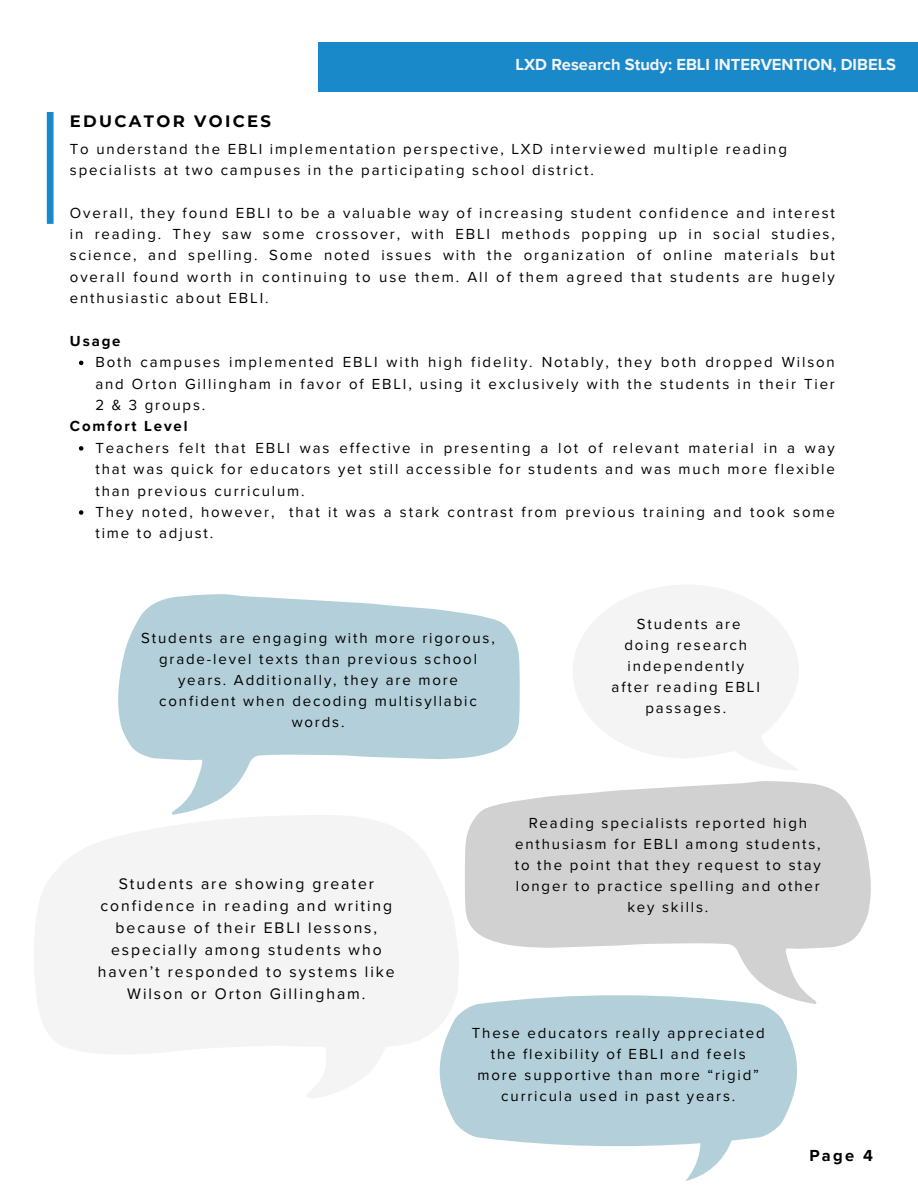
<style>
.page{position:relative;width:918px;height:1188px;background:#fff}
.page>*{position:absolute;margin:0;border:0;box-sizing:border-box;transform-origin:0 0}
.t1{font:700 16.5px "Proxima Nova";color:#f4f4f4}
.t2{font:700 16.5px "Montserrat";letter-spacing:.14em;color:#000}
.t3{font:700 16.5px "Proxima Nova";color:#000}
.t4{font:15.75px "Proxima Nova";letter-spacing:.125em;color:#000}
.t5{font:15px/21.3px "Proxima Nova";letter-spacing:.125em;color:#000;text-align:justify}
.t6{font:700 15px "Proxima Nova";letter-spacing:.125em;color:#000}
</style>
<div class="page">
<div style="left:319px;top:43px;width:599px;height:48px;background:#1a89ca"></div>
<div style="left:47px;top:112px;width:7px;height:112px;background:#1a89ca"></div>
<svg style="left:465px;top:781px;width:406px;height:223px;fill:#d1d1d1"></svg>
<svg style="left:118px;top:594px;width:402px;height:220px;fill:#b3d0da"></svg>
<svg style="left:34px;top:815px;width:425px;height:283px;fill:#f4f4f4"></svg>
<svg style="left:435px;top:992px;width:367px;height:189px;fill:#b3d0da"></svg>
<svg style="left:573px;top:585px;width:226px;height:185px"></svg>
<svg style="left:79px;top:361px;width:4px;height:4px"></svg>
<svg style="left:79px;top:446px;width:4px;height:5px"></svg>
<svg style="left:79px;top:510px;width:4px;height:5px"></svg>
<p class="t2" style="left:70px;top:111px;width:203px">EDUCATOR VOICES</p>
<p class="t1" style="left:516px;top:55px;width:382px">LXD Research Study: EBLI INTERVENTION, DIBELS</p>
<p class="t5" style="left:70px;top:138px;width:719px">To understand the EBLI implementation perspective, LXD interviewed multiple reading</p>
<h2 class="t5" style="left:70px;top:160px;width:525px">specialists at two campuses in the participating school district.</h2>
<p class="t5" style="left:70px;top:202px;width:766px">Overall, they found EBLI to be a valuable way of increasing student confidence and interest in reading. They saw some crossover, with EBLI methods popping up in social studies, science, and spelling. Some noted issues with the organization of online materials but overall found worth in continuing to use them. All of them agreed that students are hugely enthusiastic about EBLI.</p>
<h1 class="t6" style="left:70px;top:332px;width:52px">Usage</h1>
<p class="t5" style="left:95px;top:352px;width:741px">Both campuses implemented EBLI with high fidelity. Notably, they both dropped Wilson and Orton Gillingham in favor of EBLI, using it exclusively with the students in their Tier 2 &amp; 3 groups.</p>
<p class="t6" style="left:70px;top:418px;width:119px">Comfort Level</p>
<p class="t5" style="left:95px;top:438px;width:741px">Teachers felt that EBLI was effective in presenting a lot of relevant material in a way that was quick for educators yet still accessible for students and was much more flexible than previous curriculum.</p>
<h2 class="t5" style="left:95px;top:502px;width:741px">They noted, however, that it was a stark contrast from previous training and took some time to adjust.</h2>
<p class="t5" style="left:141px;top:628px;width:355px">Students are engaging with more rigorous,</p>
<p class="t5" style="left:159px;top:649px;width:319px">grade-level texts than previous school</p>
<p class="t5" style="left:178px;top:670px;width:281px">years. Additionally, they are more</p>
<p class="t5" style="left:159px;top:691px;width:319px">confident when decoding multisyllabic</p>
<p class="t5" style="left:292px;top:712px;width:54px">words.</p>
<p class="t5" style="left:637px;top:614px;width:105px">Students are</p>
<p class="t5" style="left:624px;top:635px;width:124px">doing research independently</p>
<p class="t5" style="left:612px;top:677px;width:150px;text-align:center">after reading EBLI passages.</p>
<p class="t4" style="left:119px;top:875px;width:257px">Students are showing greater</p>
<p class="t4" style="left:101px;top:897px;width:293px">confidence in reading and writing</p>
<p class="t4" style="left:116px;top:919px;width:263px">because of their EBLI lessons,</p>
<p class="t4" style="left:111px;top:941px;width:272px">especially among students who</p>
<p class="t4" style="left:98px;top:963px;width:298px">haven’t responded to systems like</p>
<p class="t4" style="left:127px;top:985px;width:240px">Wilson or Orton Gillingham.</p>
<p class="t5" style="left:529px;top:813px;width:280px">Reading specialists reported high</p>
<p class="t5" style="left:515px;top:834px;width:307px">enthusiasm for EBLI among students,</p>
<p class="t5" style="left:515px;top:855px;width:307px">to the point that they request to stay</p>
<p class="t5" style="left:516px;top:876px;width:306px">longer to practice spelling and other</p>
<p class="t5" style="left:627px;top:897px;width:83px">key skills.</p>
<p class="t5" style="left:472px;top:1023px;width:294px">These educators really appreciated</p>
<p class="t5" style="left:491px;top:1044px;width:257px">the flexibility of EBLI and feels</p>
<p class="t5" style="left:477px;top:1065px;width:283px">more supportive than more “rigid”</p>
<p class="t5" style="left:501px;top:1086px;width:236px">curricula used in past years.</p>
<h2 class="t3" style="left:809px;top:1146px;width:65px">Page 4</h2>
</div>
